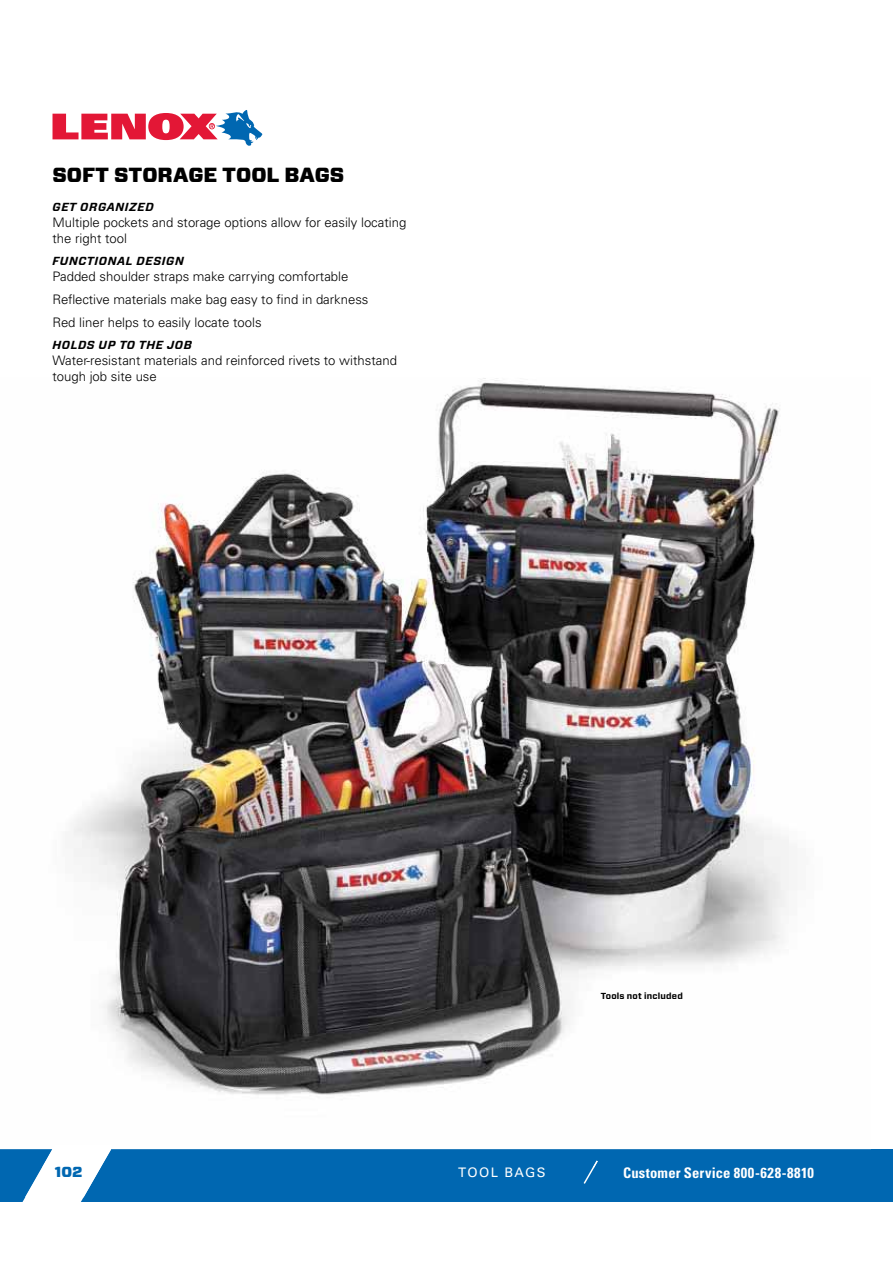
<style>
.page{position:relative;width:893px;height:1263px;background:#fff}
.page>*{position:absolute;margin:0;border:0;box-sizing:border-box;transform-origin:0 0}
.t1{font:900 20.4px "Forza";letter-spacing:-.005em;color:#000}
.t2{font:700 condensed 14.55px "Univers LT Std";letter-spacing:.015em;color:#fff}
.t3{font:700 condensed 14.55px "Univers LT Std";letter-spacing:.045em;color:#fff}
.t4{font:900 14.55px "Forza";color:#0067b1}
.t5{font:300 13.2px/16px "Univers LT Std";color:#000}
.t6{font:13.2px "Univers LT Std";letter-spacing:.11em;color:#fff}
.t7{font:italic 700 11.7px "Forza";letter-spacing:.06em;color:#000}
.t8{font:700 8.7px "Forza";letter-spacing:.025em;color:#000}
</style>
<div class="page">
<div style="left:0;top:1149px;width:893px;height:53px;background:#0067b1"></div>
<svg style="left:53px;top:110px;width:210px;height:36px"></svg>
<img style="left:0;top:378px;width:870px;height:783px">
<svg style="left:7px;top:1145px;width:106px;height:57px"></svg>
<svg style="left:584px;top:1161px;width:14px;height:23px"></svg>
<h1 class="t1" style="left:53px;top:167px;width:293px">SOFT STORAGE TOOL BAGS</h1>
<p class="t7" style="left:53px;top:200px;width:103px">GET ORGANIZED</p>
<p class="t5" style="left:53px;top:215px;width:355px">Multiple pockets and storage options allow for easily locating the right tool</p>
<p class="t7" style="left:53px;top:255px;width:133px">FUNCTIONAL DESIGN</p>
<p class="t5" style="left:53px;top:266px;width:317px;line-height:22.6px">Padded shoulder straps make carrying comfortable<br>Reflective materials make bag easy to find in darkness<br>Red liner helps to easily locate tools</p>
<p class="t7" style="left:53px;top:338px;width:141px">HOLDS UP TO THE JOB</p>
<p class="t5" style="left:53px;top:353px;width:346px">Water-resistant materials and reinforced rivets to withstand tough job site use</p>
<p class="t8" style="left:601px;top:993px;width:84px">Tools not included</p>
<p class="t4" style="left:55px;top:1167px;width:29px">102</p>
<p class="t2" style="left:623px;top:1164px;width:109px">Customer erv ce</p>
<p class="t2" style="left:755px;top:1164px;width:33px">- -</p>
<p class="t2" style="left:684px;top:1164px;width:10px">S</p>
<p class="t3" style="left:712px;top:1164px;width:104px">i 800 628 8810</p>
<p class="t6" style="left:458px;top:1167px;width:89px">TOOL BAGS</p>
</div>
